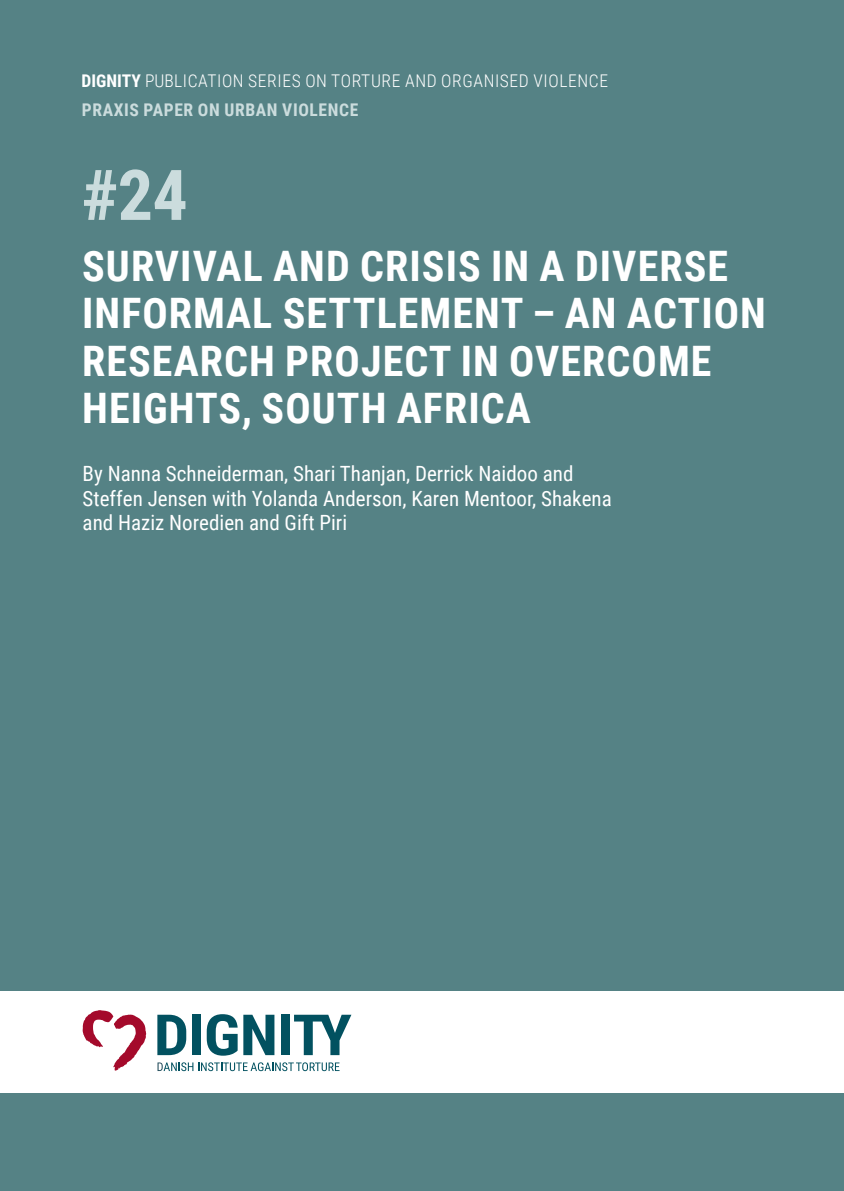
<style>
.page{position:relative;width:844px;height:1191px;background:#fff}
.page>*{position:absolute;margin:0;border:0;box-sizing:border-box;transform-origin:0 0}
.t1{font:700 70px "Roboto Condensed";color:#cbdcdd}
.t2{font:700 42px/47.2px "Roboto Condensed";letter-spacing:.025em;color:#fff}
.t3{font:21px/24.5px "Roboto Condensed";color:#fff}
.t4{font:300 17.5px/29.4px "Roboto Condensed";letter-spacing:.035em;color:#fff}
.s1{font-weight:700}
.s2{font-weight:700;color:#cbdcdd}
</style>
<div class="page">
<div style="left:0;top:0;width:843px;height:1191px;background:#558285"></div>
<div style="left:0;top:990px;width:843px;height:102px;background:#fff"></div>
<svg style="left:83px;top:1010px;width:63px;height:61px"></svg>
<div style="left:192px;top:1014px;width:9px;height:41px;background:#025160"></div>
<svg style="left:207px;top:1014px;width:30px;height:41px"></svg>
<svg style="left:243px;top:1014px;width:31px;height:41px"></svg>
<div style="left:281px;top:1014px;width:9px;height:41px;background:#025160"></div>
<svg style="left:294px;top:1014px;width:57px;height:41px"></svg>
<svg style="left:157px;top:1062px;width:182px;height:9px"></svg>
<svg style="left:157px;top:1014px;width:29px;height:41px"></svg>
<p class="t4" style="left:81px;top:65px;width:528px"><span class="s1">DIGNITY</span> PUBLICATION SERIES ON TORTURE AND ORGANISED VIOLENCE<br><span class="s2">PRAXIS PAPER ON URBAN VIOLENCE</span></p>
<h1 class="t1" style="left:81px;top:146px;width:108px">#24</h1>
<h2 class="t2" style="left:82px;top:241px;width:685px">SURVIVAL AND CRISIS IN A DIVERSE<br>INFORMAL SETTLEMENT – AN ACTION<br>RESEARCH PROJECT IN OVERCOME<br>HEIGHTS, SOUTH AFRICA</h2>
<p class="t3" style="left:83px;top:460px;width:530px">By Nanna Schneiderman, Shari Thanjan, Derrick Naidoo and<br>Steffen Jensen with Yolanda Anderson, Karen Mentoor, Shakena and Haziz Noredien and Gift Piri</p>
</div>
